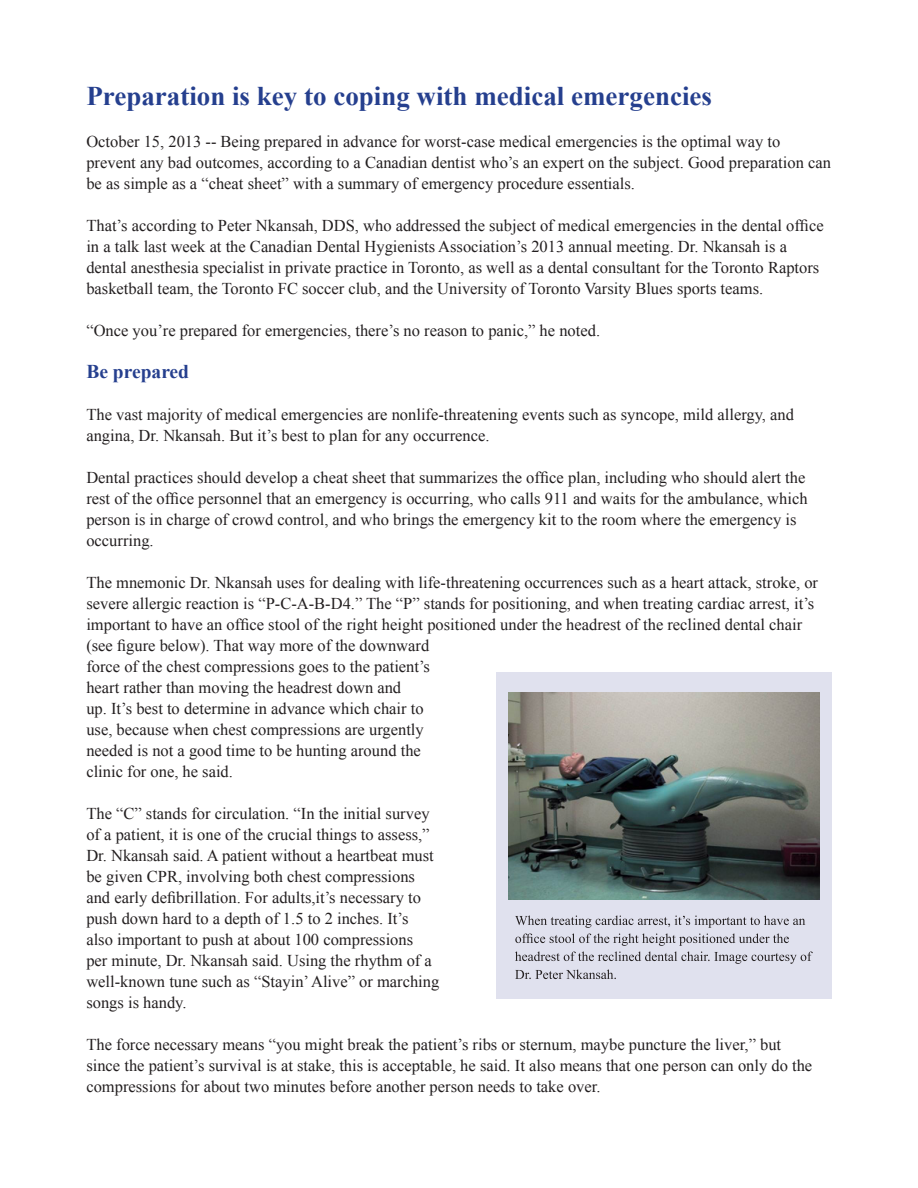
<style>
.page{position:relative;width:918px;height:1188px;background:#fff}
.page>*{position:absolute;margin:0;border:0;box-sizing:border-box;transform-origin:0 0}
.t1{font:700 27px "Times New Roman";color:#253f8e}
.t2{font:700 19.5px "Times New Roman";color:#253f8e}
.t3{font:16.5px/21px "Times New Roman";color:#231f20}
</style>
<div class="page">
<div style="left:496px;top:672px;width:336px;height:327px;background:#e0e1ee"></div>
<img style="left:508px;top:692px;width:311px;height:207px">
<svg style="left:515px;top:970px;width:101px;height:9px"></svg>
<svg style="left:515px;top:952px;width:298px;height:12px"></svg>
<svg style="left:515px;top:934px;width:274px;height:12px"></svg>
<svg style="left:515px;top:916px;width:290px;height:12px"></svg>
<p class="t1" style="left:86px;top:77px;width:627px">Preparation is key to coping with medical emergencies</p>
<p class="t3" style="left:86px;top:130px;width:746px">October 15, 2013 -- Being prepared in advance for worst-case medical emergencies is the optimal way to prevent any bad outcomes, according to a Canadian dentist who’s an expert on the subject. Good preparation can be as simple as a “cheat sheet” with a summary of emergency procedure essentials.</p>
<p class="t3" style="left:86px;top:214px;width:739px">That’s according to Peter Nkansah, DDS, who addressed the subject of medical emergencies in the dental office in a talk last week at the Canadian Dental Hygienists Association’s 2013 annual meeting. Dr. Nkansah is a dental anesthesia specialist in private practice in Toronto, as well as a dental consultant for the Toronto Raptors basketball team, the Toronto FC soccer club, and the University of Toronto Varsity Blues sports teams.</p>
<p class="t3" style="left:86px;top:319px;width:515px">“Once you’re prepared for emergencies, there’s no reason to panic,” he noted.</p>
<p class="t2" style="left:86px;top:358px;width:104px">Be prepared</p>
<p class="t3" style="left:86px;top:403px;width:709px">The vast majority of medical emergencies are nonlife-threatening events such as syncope, mild allergy, and angina, Dr. Nkansah. But it’s best to plan for any occurrence.</p>
<p class="t3" style="left:86px;top:466px;width:723px">Dental practices should develop a cheat sheet that summarizes the office plan, including who should alert the rest of the office personnel that an emergency is occurring, who calls 911 and waits for the ambulance, which person is in charge of crowd control, and who brings the emergency kit to the room where the emergency is occurring.</p>
<p class="t3" style="left:86px;top:571px;width:733px">The mnemonic Dr. Nkansah uses for dealing with life-threatening occurrences such as a heart attack, stroke, or severe allergic reaction is “P-C-A-B-D4.” The “P” stands for positioning, and when treating cardiac arrest, it’s important to have an office stool of the right height positioned under the headrest of the reclined dental chair (see figure below). That way more of the downward<br>force of the chest compressions goes to the patient’s<br>heart rather than moving the headrest down and<br>up. It’s best to determine in advance which chair to<br>use, because when chest compressions are urgently<br>needed is not a good time to be hunting around the<br>clinic for one, he said.</p>
<p class="t3" style="left:86px;top:802px;width:355px">The “C” stands for circulation. “In the initial survey of a patient, it is one of the crucial things to assess,” Dr. Nkansah said. A patient without a heartbeat must be given CPR, involving both chest compressions and early defibrillation. For adults,it’s necessary to push down hard to a depth of 1.5 to 2 inches. It’s<br>also important to push at about 100 compressions<br>per minute, Dr. Nkansah said. Using the rhythm of a well-known tune such as “Stayin’ Alive” or marching songs is handy.</p>
<p class="t3" style="left:86px;top:1033px;width:727px">The force necessary means “you might break the patient’s ribs or sternum, maybe puncture the liver,” but since the patient’s survival is at stake, this is acceptable, he said. It also means that one person can only do the compressions for about two minutes before another person needs to take over.</p>
</div>
